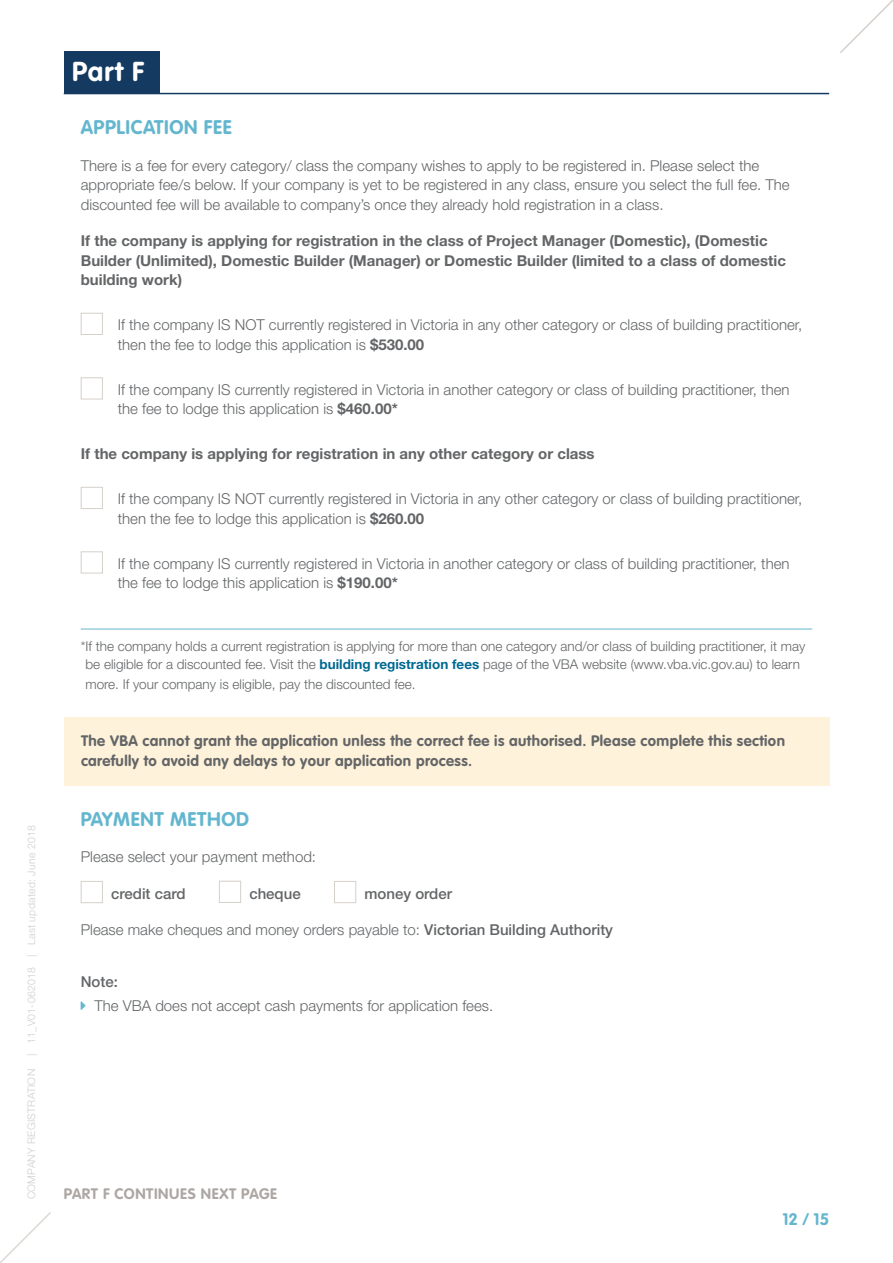
<style>
.page{position:relative;width:893px;height:1263px;background:#fff}
.page>*{position:absolute;margin:0;border:0;box-sizing:border-box;transform-origin:0 0}
.t1{font:700 27px "VAG Rounded";color:#fff}
.Heading_2__Light_Blu{font:700 19.5px "VAG Rounded";letter-spacing:.03em;color:#64b6cf}
.t2{font:700 16.5px "VAG Rounded";color:#64b6cf}
.Normal_body_copy{font:300 15px/19.5px "Helvetica Neue LT Std";color:#636567}
.Normal_body_copy-2{font:700 15px/19.5px "Helvetica Neue LT Std";color:#636567}
.Normal_body_copy-3{font:700 15px/19.5px "VAG Rounded";letter-spacing:.025em;color:#636567}
.Normal_body_copy-4{font:500 15px "Helvetica Neue LT Std";color:#636567}
.t3{font:700 15px "VAG Rounded";letter-spacing:.04em;color:#ada7a3}
.Normal_body_copy-5{font:300 13.5px/18px "Helvetica Neue LT Std";color:#636567;text-align:center}
.t4{font:300 10.5px "Helvetica Neue LT Std";letter-spacing:.025em;color:#d2cecb}
.s1{font-weight:700}
.s2{font-weight:700;color:#016a92}
.s3{font-weight:500}
</style>
<div class="page">
<div style="left:81px;top:313px;width:22px;height:22px;background:#fff;border:1px solid #d5d0ca"></div>
<div style="left:81px;top:377px;width:22px;height:22px;background:#fff;border:1px solid #d5d0ca"></div>
<div style="left:81px;top:487px;width:22px;height:22px;background:#fff;border:1px solid #d5d0ca"></div>
<div style="left:81px;top:551px;width:22px;height:22px;background:#fff;border:1px solid #d5d0ca"></div>
<hr style="left:81px;top:629px;width:731px;height:1px;background:#64b6cf">
<div style="left:81px;top:881px;width:22px;height:22px;background:#fff;border:1px solid #d5d0ca"></div>
<div style="left:219px;top:881px;width:22px;height:22px;background:#fff;border:1px solid #d5d0ca"></div>
<div style="left:334px;top:881px;width:22px;height:22px;background:#fff;border:1px solid #d5d0ca"></div>
<hr style="left:64px;top:93px;width:765px;height:1px;background:#143a62">
<div style="left:64px;top:51px;width:95px;height:43px;background:#143a62"></div>
<div style="left:64px;top:718px;width:765px;height:68px;background:#fff2da"></div>
<svg style="left:840px;top:0;width:53px;height:53px"></svg>
<svg style="left:0;top:1212px;width:51px;height:51px"></svg>
<p class="t4" style="left:25px;top:1199px;width:375px;rotate:-90deg">COMPANY REGISTRATION | 11_V01-062018 | Last updated: June 2018</p>
<p class="t1" style="left:72px;top:56px;width:73px">Part F</p>
<p class="Heading_2__Light_Blu" style="left:81px;top:116px;width:152px">APPLICATION FEE</p>
<p class="Normal_body_copy" style="left:81px;top:155px;width:710px">There is a fee for every category/ class the company wishes to apply to be registered in. Please select the appropriate fee/s below. If your company is yet to be registered in any class, ensure you select the full fee. The discounted fee will be available to company’s once they already hold registration in a class.</p>
<p class="Normal_body_copy-2" style="left:81px;top:231px;width:707px">If the company is applying for registration in the class of Project Manager (Domestic), (Domestic<br>Builder (Unlimited), Domestic Builder (Manager) or Domestic Builder (limited to a class of domestic building work)</p>
<p class="Normal_body_copy" style="left:118px;top:315px;width:686px">If the company IS NOT currently registered in Victoria in any other category or class of building practitioner, then the fee to lodge this application is <span class="s1">$530.00</span></p>
<p class="Normal_body_copy" style="left:118px;top:379px;width:673px">If the company IS currently registered in Victoria in another category or class of building practitioner, then the fee to lodge this application is <span class="s1">$460.00*</span></p>
<p class="Normal_body_copy-2" style="left:81px;top:444px;width:515px">If the company is applying for registration in any other category or class</p>
<p class="Normal_body_copy" style="left:118px;top:489px;width:686px">If the company IS NOT currently registered in Victoria in any other category or class of building practitioner, then the fee to lodge this application is <span class="s1">$260.00</span></p>
<p class="Normal_body_copy" style="left:118px;top:553px;width:673px">If the company IS currently registered in Victoria in another category or class of building practitioner, then the fee to lodge this application is <span class="s1">$190.00*</span></p>
<p class="Normal_body_copy-5" style="left:81px;top:637px;width:726px">*If the company holds a current registration is applying for more than one category and/or class of building practitioner, it may be eligible for a discounted fee. Visit the <span class="s2">building registration fees</span> page of the VBA website (www.vba.vic.gov.au) to learn</p>
<p class="Normal_body_copy-5" style="left:86px;top:675px;width:332px">more. If your company is eligible, pay the discounted fee.</p>
<p class="Normal_body_copy-3" style="left:81px;top:731px;width:705px">The VBA cannot grant the application unless the correct fee is authorised. Please complete this section carefully to avoid any delays to your application process.</p>
<p class="Heading_2__Light_Blu" style="left:81px;top:807px;width:170px">PAYMENT METHOD</p>
<p class="Normal_body_copy" style="left:81px;top:847px;width:237px">Please select your payment method:</p>
<p class="Normal_body_copy-4" style="left:111px;top:884px;width:76px">credit card</p>
<p class="Normal_body_copy-4" style="left:249px;top:884px;width:53px">cheque</p>
<p class="Normal_body_copy-4" style="left:364px;top:884px;width:89px">money order</p>
<p class="Normal_body_copy" style="left:81px;top:920px;width:534px">Please make cheques and money orders payable to: <span class="s3">Victorian Building Authority</span></p>
<p class="Normal_body_copy-4" style="left:81px;top:972px;width:39px">Note:</p>
<p class="Normal_body_copy" style="left:94px;top:995px;width:400px">The VBA does not accept cash payments for application fees.</p>
<p class="t3" style="left:64px;top:1185px;width:215px">PART F CONTINUES NEXT PAGE</p>
<p class="t2" style="left:782px;top:1209px;width:48px">12 / 15</p>
</div>
